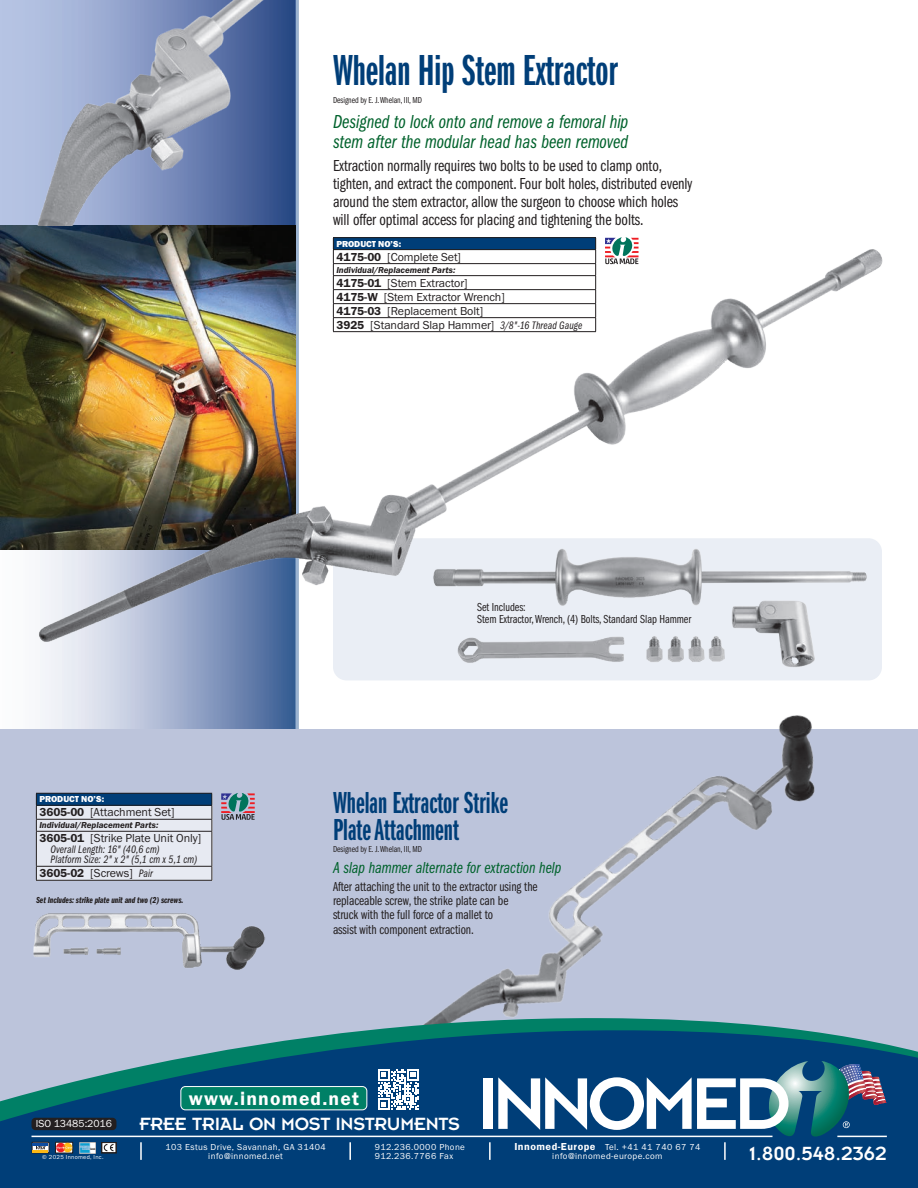
<style>
.page{position:relative;width:918px;height:1188px;background:#fff}
.page>*{position:absolute;margin:0;border:0;box-sizing:border-box;transform-origin:0 0}
.t1{font:45px "ITC Franklin Gothic Std Dm X Cp";color:#003e78}
.t2{font:31.5px/27px "ITC Franklin Gothic Std Dm X Cp";color:#003e78}
.t3{font:21px "Insignia LT Pro";color:#fff}
.t4{font:19.5px/19.5px "ITC Franklin Gothic Std Bk Cp It";color:#00622c}
.t5{font:19.5px "Insignia LT Pro";letter-spacing:-.01em;color:#fff}
.t6{font:19.5px "Franklin Gothic URW Dem";letter-spacing:.06em;color:#fff}
.t7{font:16.5px/18px "ITC Franklin Gothic Std Bk Cp";letter-spacing:-.005em;color:#231f20}
.t8{font:16.5px "ITC Franklin Gothic Std Bk Cp It";color:#00622c}
.t9{font:13.5px/14.2px "ITC Franklin Gothic Std Bk Cp";letter-spacing:-.005em;color:#231f20}
.t10{font:12px/14px "Franklin Gothic URW Boo";letter-spacing:-.005em;color:#231f20}
.t11{font:12px/12px "ITC Franklin Gothic Std Bk Cp";letter-spacing:-.005em;color:#231f20}
.t12{font:11.25px/10.5px "ITC Franklin Gothic Std Bk Cp It";letter-spacing:.01em;color:#231f20}
.t13{font:10.65px "Franklin Gothic URW Boo";letter-spacing:-.005em;color:#fff}
.t14{font:9px/9px "Franklin Gothic URW Boo";letter-spacing:.045em;color:#fff;text-align:center}
.t15{font:9px "Franklin Gothic URW Dem Ita";letter-spacing:-.005em;color:#231f20}
.t16{font:9px "ITC Franklin Gothic Std Bk Cp";letter-spacing:-.005em;color:#231f20}
.t17{font:9px "ITC Franklin Gothic Std Dm Cp It";letter-spacing:-.005em;color:#231f20}
.t18{font:9px "Franklin Gothic URW Hea";letter-spacing:-.005em;color:#fff}
.t19{font:6px "Franklin Gothic URW Boo";letter-spacing:.045em;color:#fff}
.s1{font-family:"Franklin Gothic URW Dem"}
.s2{font-family:"ITC Franklin Gothic Std Bk Cp It";font-size:11.25px}
.s3{font-family:"Franklin Gothic URW Dem";font-size:10.5px}
</style>
<div class="page">
<svg style="left:0;top:549px;width:296px;height:180px"></svg>
<hr style="left:296px;top:0;width:2px;height:1044px;background:#cfd6e6">
<div style="left:0;top:729px;width:918px;height:384px;background:#bcc4db"></div>
<svg style="left:0;top:0;width:296px;height:226px;background:#778cb9"></svg>
<img style="left:0;top:226px;width:296px;height:323px">
<img style="left:36px;top:0;width:230px;height:226px">
<div style="left:333px;top:238px;width:263px;height:12px;background:#003e78"></div>
<hr style="left:333px;top:237px;width:263px;height:1px;background:#231f20">
<svg style="left:605px;top:237px;width:34px;height:7px"></svg>
<img style="left:33px;top:913px;width:232px;height:57px">
<div style="left:36px;top:793px;width:176px;height:88px;background:#e7eaf2"></div>
<div style="left:36px;top:793px;width:176px;height:12px;background:#003e78"></div>
<hr style="left:36px;top:819px;width:176px;height:1px;background:#231f20">
<hr style="left:36px;top:831px;width:176px;height:1px;background:#231f20">
<hr style="left:36px;top:866px;width:176px;height:1px;background:#231f20">
<hr style="left:36px;top:880px;width:176px;height:1px;background:#231f20">
<hr style="left:36px;top:832px;width:1px;height:34px;background:#231f20">
<hr style="left:212px;top:832px;width:1px;height:34px;background:#231f20">
<svg style="left:36px;top:867px;width:1px;height:13px"></svg>
<svg style="left:212px;top:867px;width:1px;height:13px"></svg>
<hr style="left:36px;top:793px;width:176px;height:1px;background:#231f20">
<svg style="left:36px;top:794px;width:1px;height:37px"></svg>
<svg style="left:212px;top:794px;width:1px;height:37px"></svg>
<hr style="left:36px;top:805px;width:176px;height:1px;background:#231f20">
<svg style="left:221px;top:793px;width:34px;height:27px"></svg>
<div style="left:333px;top:538px;width:549px;height:142px;background:#eaeef5;border-radius:14px"></div>
<img style="left:457px;top:644px;width:358px;height:23px">
<img style="left:34px;top:244px;width:849px;height:400px">
<img style="left:294px;top:709px;width:521px;height:309px">
<svg style="left:0;top:1018px;width:918px;height:170px;fill:#003e78"></svg>
<svg style="left:32px;top:1142px;width:17px;height:11px"></svg>
<hr style="left:33px;top:1143px;width:15px;height:3px;background:#0d4da1">
<svg style="left:55px;top:1142px;width:18px;height:11px"></svg>
<img style="left:79px;top:1142px;width:17px;height:11px">
<div style="left:101px;top:1142px;width:15px;height:11px;border:1px solid #231f20"></div>
<svg style="left:104px;top:1144px;width:10px;height:7px"></svg>
<div style="left:102px;top:1142px;width:14px;height:11px;border:1px solid #231f20"></div>
<div style="left:483px;top:1078px;width:10px;height:51px;background:#fff"></div>
<svg style="left:498px;top:1061px;width:388px;height:99px;background:#3e6e95"></svg>
<div style="left:32px;top:1118px;width:84px;height:12px;background:#231f20;border-radius:4px"></div>
<div style="left:181px;top:1087px;width:186px;height:23px;background:#008066;border-radius:4px"></div>
<div style="left:180px;top:1086px;width:187px;height:24px;border:1px solid #fff;border-radius:4px"></div>
<svg style="left:378px;top:1069px;width:41px;height:41px;background:#9fb6cc"></svg>
<h1 class="t1" style="left:333px;top:46px;width:286px">Whelan Hip Stem Extractor</h1>
<p class="t16" style="left:333px;top:95px;width:91px">Designed by E. J. Whelan, III, MD</p>
<p class="t4" style="left:333px;top:113px;width:297px">Designed to lock onto and remove a femoral hip stem after the modular head has been removed</p>
<p class="t7" style="left:333px;top:157px;width:361px">Extraction normally requires two bolts to be used to clamp onto, tighten, and extract the component. Four bolt holes, distributed evenly around the stem extractor, allow the surgeon to choose which holes will offer optimal access for placing and tightening the bolts.</p>
<p class="t18" style="left:336px;top:238px;width:67px">PRODUCT NO’S:</p>
<p class="t10" style="left:336px;top:249px;width:126px"><span class="s1">4175-00</span> [Complete Set]</p>
<p class="t15" style="left:336px;top:264px;width:121px">Individual/Replacement Parts:</p>
<p class="t10" style="left:336px;top:275px;width:248px"><span class="s1">4175-01</span> [Stem Extractor]<br><span class="s1">4175-W</span> [Stem Extractor Wrench]<br><span class="s1">4175-03</span> [Replacement Bolt]<br><span class="s1">3925</span> [Standard Slap Hammer] <span class="s2">3/8"-16 Thread Gauge</span></p>
<p class="t11" style="left:477px;top:602px;width:215px">Set Includes:<br>Stem Extractor, Wrench, (4) Bolts, Standard Slap Hammer</p>
<h2 class="t2" style="left:333px;top:790px;width:176px">Whelan Extractor Strike<br>Plate Attachment</h2>
<p class="t18" style="left:39px;top:793px;width:67px">PRODUCT NO’S:</p>
<p class="t10" style="left:39px;top:805px;width:137px"><span class="s1">3605-00</span> [Attachment Set]</p>
<p class="t15" style="left:39px;top:819px;width:121px">Individual/Replacement Parts:</p>
<p class="t10" style="left:39px;top:831px;width:164px"><span class="s1">3605-01</span> [Strike Plate Unit Only]</p>
<p class="t12" style="left:51px;top:844px;width:148px">Overall Length: 16" (40,6 cm)<br>Platform Size: 2" x 2" (5,1 cm x 5,1 cm)</p>
<p class="t10" style="left:39px;top:866px;width:115px"><span class="s1">3605-02</span> [Screws] <span class="s2">Pair</span></p>
<p class="t8" style="left:333px;top:858px;width:230px">A slap hammer alternate for extraction help</p>
<p class="t16" style="left:333px;top:844px;width:91px">Designed by E. J. Whelan, III, MD</p>
<p class="t17" style="left:36px;top:895px;width:149px">Set Includes: strike plate unit and two (2) screws.</p>
<p class="t9" style="left:333px;top:880px;width:206px">After attaching the unit to the extractor using the replaceable screw, the strike plate can be<br>struck with the full force of a mallet to<br>assist with component extraction.</p>
<p class="t13" style="left:36px;top:1117px;width:78px">ISO 13485:2016</p>
<p class="t6" style="left:189px;top:1086px;width:172px">www.innomed.net</p>
<p class="t5" style="left:140px;top:1114px;width:322px">FREE TRIAL ON MOST INSTRUMENTS</p>
<p class="t14" style="left:166px;top:1142px;width:162px">103 Estus Drive, Savannah, GA 31404 info@innomed.net</p>
<p class="t14" style="left:375px;top:1142px;width:92px;text-align:left">912.236.0000 Phone<br>912.236.7766 Fax</p>
<p class="t14" style="left:514px;top:1142px;width:188px"><span class="s3">Innomed-Europe</span> Tel. +41 41 740 67 74</p>
<p class="t19" style="left:42px;top:1153px;width:63px">© 2025 Innomed, Inc.</p>
<p class="t14" style="left:552px;top:1151px;width:112px">info@innomed-europe.com</p>
<p class="t3" style="left:749px;top:1143px;width:139px">1.800.548.2362</p>
</div>
